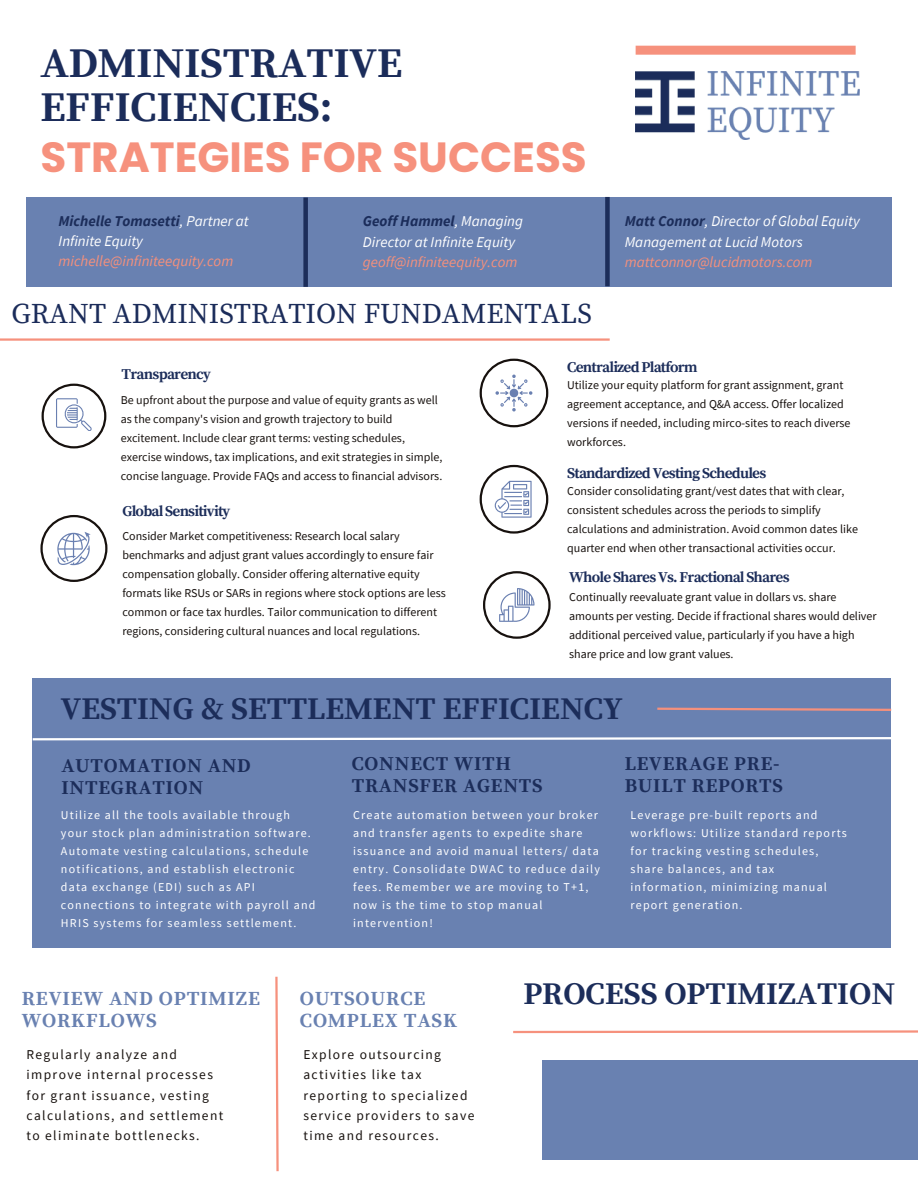
<style>
.page{position:relative;width:918px;height:1188px;background:#fff}
.page>*{position:absolute;margin:0;border:0;box-sizing:border-box;transform-origin:0 0}
.t1{font:700 42.15px/43.8px "Source Serif Pro";color:#1b2c5a}
.t2{font:700 42.15px "Poppins";color:#f6917d}
.t3{font:700 31.35px "Source Serif Pro";color:#1c2d5a}
.t4{font:28.35px "Source Serif Pro";color:#1b2c5a}
.t5{font:700 19.95px/22.5px "Source Serif Pro";letter-spacing:.04em;color:#6981b1}
.t6{font:700 19.5px/22.5px "Source Serif Pro";letter-spacing:.04em;color:#1c2d5a}
.t7{font:italic 15px/20.2px "Source Sans Pro";color:#fff}
.t8{font:700 15px "Source Serif Pro";letter-spacing:-.05em;color:#1c2d5a}
.t9{font:italic 15px/20.2px "Source Sans Pro";color:#f5907c}
.t10{font:13.5px/20.2px "Source Sans Pro";letter-spacing:.1em;color:#17110e}
.t11{font:12px/19px "Source Sans Pro";color:#17110e}
.t12{font:12px/18px "Source Sans Pro";letter-spacing:.1em;color:#fff}
.s1{font-weight:700;color:#1c2d5a}
.s2{color:#fff}
.s3{font-weight:700;color:#1b2c5a}
.s4{color:#f5907c}
</style>
<div class="page">
<div style="left:33px;top:678px;width:858px;height:269px;background:#6981b1"></div>
<div style="left:636px;top:46px;width:220px;height:9px;background:#f6917d"></div>
<img style="left:636px;top:72px;width:224px;height:67px">
<div style="left:27px;top:198px;width:864px;height:89px;background:#6981b1"></div>
<hr style="left:0;top:338px;width:610px;height:3px;background:#f6917d">
<svg style="left:513px;top:1030px;width:405px;height:4px"></svg>
<svg style="left:40px;top:515px;width:67px;height:67px"></svg>
<svg style="left:483px;top:571px;width:67px;height:68px"></svg>
<svg style="left:480px;top:465px;width:68px;height:69px"></svg>
<svg style="left:42px;top:384px;width:64px;height:64px"></svg>
<svg style="left:657px;top:707px;width:235px;height:4px"></svg>
<svg style="left:275px;top:976px;width:4px;height:196px"></svg>
<div style="left:542px;top:1060px;width:376px;height:99px;background:#6981b1"></div>
<svg style="left:480px;top:359px;width:68px;height:68px"></svg>
<svg style="left:32px;top:736px;width:859px;height:6px"></svg>
<div style="left:303px;top:198px;width:5px;height:89px;background:#1c2d5a"></div>
<div style="left:605px;top:197px;width:5px;height:89px;background:#1c2d5a"></div>
<h1 class="t1" style="left:40px;top:42px;width:363px">ADMINISTRATIVE<br>EFFICIENCIES:</h1>
<p class="t2" style="left:40px;top:128px;width:548px">STRATEGIES FOR SUCCESS</p>
<p class="t9" style="left:59px;top:210px;width:192px"><span class="s1">Michelle Tomasetti</span><span class="s2">, Partner at<br>Infinite Equity </span>michelle@infiniteequity.com</p>
<h4 class="t7" style="left:363px;top:211px;width:162px"><span class="s3">Geoff Hammel</span>, Managing<br>Director at Infinite Equity <span class="s4">geoff@infiniteequity.com</span></h4>
<p class="t7" style="left:625px;top:211px;width:236px"><span class="s1">Matt Connor</span>, Director of Global Equity<br>Management at Lucid Motors <span class="s4">mattconnor@lucidmotors.com</span></p>
<p class="t4" style="left:11px;top:297px;width:582px">GRANT ADMINISTRATION FUNDAMENTALS</p>
<p class="t8" style="left:122px;top:366px;width:91px">Transparency</p>
<h5 class="t11" style="left:121px;top:390px;width:323px">Be upfront about the purpose and value of equity grants as well as the company's vision and growth trajectory to build excitement. Include clear grant terms: vesting schedules, exercise windows, tax implications, and exit strategies in simple, concise language. Provide FAQs and access to financial advisors.</h5>
<h5 class="t8" style="left:122px;top:502px;width:110px">Global Sensitivity</h5>
<h5 class="t11" style="left:122px;top:526px;width:325px">Consider Market competitiveness: Research local salary benchmarks and adjust grant values accordingly to ensure fair compensation globally. Consider offering alternative equity formats like RSUs or SARs in regions where stock options are less common or face tax hurdles. Tailor communication to different regions, considering cultural nuances and local regulations.</h5>
<p class="t8" style="left:567px;top:358px;width:132px">Centralized Platform</p>
<p class="t11" style="left:567px;top:375px;width:285px">Utilize your equity platform for grant assignment, grant agreement acceptance, and Q&amp;A access. Offer localized versions if needed, including mirco-sites to reach diverse workforces.</p>
<p class="t8" style="left:567px;top:464px;width:201px">Standardized Vesting Schedules</p>
<h5 class="t11" style="left:567px;top:481px;width:292px">Consider consolidating grant/vest dates that with clear, consistent schedules across the periods to simplify calculations and administration. Avoid common dates like quarter end when other transactional activities occur.</h5>
<p class="t8" style="left:569px;top:569px;width:222px">Whole Shares Vs. Fractional Shares</p>
<p class="t11" style="left:569px;top:587px;width:309px">Continually reevaluate grant value in dollars vs. share amounts per vesting. Decide if fractional shares would deliver additional perceived value, particularly if you have a high share price and low grant values.</p>
<p class="t3" style="left:61px;top:691px;width:563px">VESTING &amp; SETTLEMENT EFFICIENCY</p>
<h3 class="t6" style="left:61px;top:755px;width:191px">AUTOMATION AND<br>INTEGRATION</h3>
<h6 class="t12" style="left:61px;top:806px;width:256px">Utilize all the tools available through your stock plan administration software.<br>Automate vesting calculations, schedule notifications, and establish electronic data exchange (EDI) such as API connections to integrate with payroll and HRIS systems for seamless settlement.</h6>
<p class="t6" style="left:352px;top:753px;width:193px">CONNECT WITH<br>TRANSFER AGENTS</p>
<h6 class="t12" style="left:353px;top:806px;width:248px">Create automation between your broker and transfer agents to expedite share issuance and avoid manual letters/ data entry. Consolidate DWAC to reduce daily fees. Remember we are moving to T+1, now is the time to stop manual intervention!</h6>
<h6 class="t6" style="left:625px;top:753px;width:160px">LEVERAGE PRE-<br>BUILT REPORTS</h6>
<h4 class="t12" style="left:630px;top:806px;width:218px">Leverage pre-built reports and workflows: Utilize standard reports for tracking vesting schedules, share balances, and tax information, minimizing manual report generation.</h4>
<p class="t5" style="left:22px;top:988px;width:240px">REVIEW AND OPTIMIZE<br>WORKFLOWS</p>
<h5 class="t10" style="left:27px;top:1044px;width:198px">Regularly analyze and improve internal processes for grant issuance, vesting calculations, and settlement to eliminate bottlenecks.</h5>
<h4 class="t5" style="left:300px;top:988px;width:159px">OUTSOURCE<br>COMPLEX TASK</h4>
<h2 class="t10" style="left:303px;top:1044px;width:173px">Explore outsourcing activities like tax reporting to specialized service providers to save time and resources.</h2>
<p class="t3" style="left:523px;top:975px;width:373px">PROCESS OPTIMIZATION</p>
</div>
